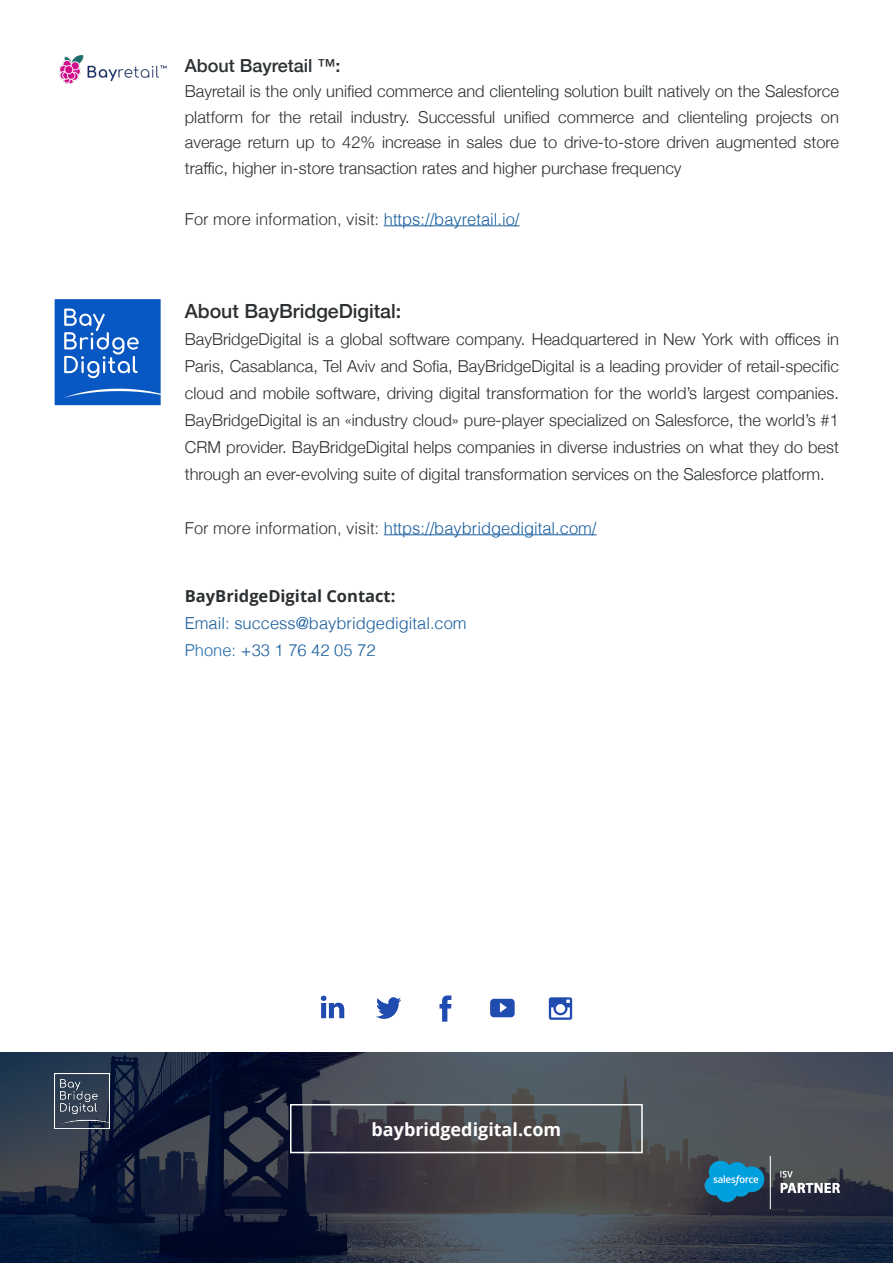
<style>
.page{position:relative;width:893px;height:1263px;background:#fff}
.page>*{position:absolute;margin:0;border:0;box-sizing:border-box;transform-origin:0 0}
.t1{font:500 19.5px "Helvetica Neue";color:#2c3032}
.t2{font:700 18px "Open Sans";color:#fff}
.t3{font:500 18px "Helvetica Neue";color:#2c3032}
.t4{font:300 16.5px/27px "Helvetica Neue";color:#2c3032;text-align:justify}
.t5{font:300 16.5px "Helvetica";color:#175d9e}
.t6{font:300 16.5px "Helvetica";color:#2c3032}
.t7{font:700 16.5px "Open Sans";color:#2c3032}
.s1{color:#175d9e}
.s2{color:#2c3032}
.s3{color:#2168ab}
</style>
<div class="page">
<hr style="left:384px;top:534px;width:212px;height:1px;background:#175d9e">
<svg style="left:55px;top:299px;width:106px;height:106px;background:#246ac9"></svg>
<svg style="left:321px;top:996px;width:23px;height:22px"></svg>
<svg style="left:439px;top:995px;width:12px;height:27px"></svg>
<svg style="left:376px;top:997px;width:25px;height:22px"></svg>
<svg style="left:549px;top:997px;width:23px;height:23px"></svg>
<svg style="left:490px;top:999px;width:25px;height:18px"></svg>
<img style="left:0;top:1052px;width:893px;height:211px">
<img style="left:54px;top:1073px;width:55px;height:56px">
<img style="left:704px;top:1156px;width:136px;height:53px">
<div style="left:290px;top:1104px;width:353px;height:49px;border:2px solid #fff"></div>
<hr style="left:384px;top:225px;width:136px;height:1px;background:#175d9e">
<img style="left:60px;top:55px;width:107px;height:29px">
<p class="t3" style="left:185px;top:51px;width:157px">About Bayretail ™️:</p>
<p class="t4" style="left:185px;top:77px;width:656px;line-height:25.5px">Bayretail is the only unified commerce and clienteling solution built natively on the Salesforce platform for the retail industry. Successful unified commerce and clienteling projects on average return up to 42% increase in sales due to drive-to-store driven augmented store traffic, higher in-store transaction rates and higher purchase frequency</p>
<p class="t6" style="left:185px;top:205px;width:336px">For more information, visit: <span class="s1">https://bayretail.io/</span></p>
<p class="t1" style="left:185px;top:295px;width:218px">About BayBridgeDigital:</p>
<p class="t4" style="left:185px;top:324px;width:656px">BayBridgeDigital is a global software company. Headquartered in New York with offices in Paris, Casablanca, Tel Aviv and Sofia, BayBridgeDigital is a leading provider of retail-specific cloud and mobile software, driving digital transformation for the world’s largest companies.<br>BayBridgeDigital is an «industry cloud» pure-player specialized on Salesforce, the world’s #1<br>CRM provider. BayBridgeDigital helps companies in diverse industries on what they do best through an ever-evolving suite of digital transformation services on the Salesforce platform.</p>
<p class="t5" style="left:185px;top:514px;width:413px"><span class="s2">For more information, visit:</span> https://baybridgedigital.com/</p>
<p class="t7" style="left:185px;top:585px;width:212px">BayBridgeDigital Contact:</p>
<p class="t5" style="left:185px;top:609px;width:283px">Email: success@baybridgedigital.com</p>
<p class="t5" style="left:185px;top:636px;width:192px"><span class="s3">Phone:</span> +33 1 76 42 05 72</p>
<p class="t2" style="left:371px;top:1116px;width:191px">baybridgedigital.com</p>
</div>
